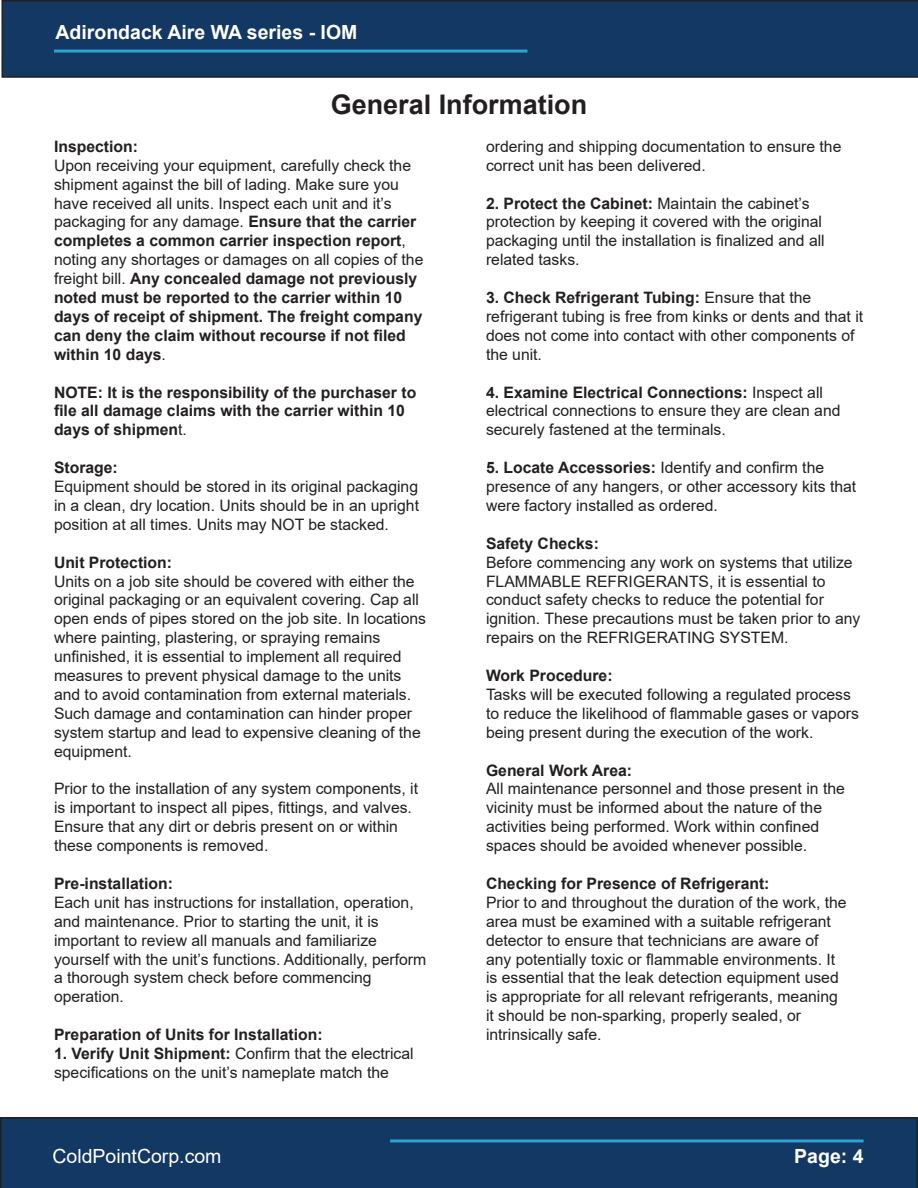
<style>
.page{position:relative;width:918px;height:1188px;background:#fff}
.page>*{position:absolute;margin:0;border:0;box-sizing:border-box;transform-origin:0 0}
.t1{font:700 27px "Arial";color:#231f20}
.t2{font:700 19.5px "Arial";color:#fff}
.t3{font:19.5px "Arial";color:#fff}
.t4{font:15.75px/18.9px "Arial";color:#231f20}
.t5{font:700 15.75px/18.9px "Arial";color:#231f20}
.s1{font-weight:700}
.s2{font-weight:400}
</style>
<div class="page">
<div style="left:0;top:1117px;width:918px;height:71px;background:#133863"></div>
<div style="left:2px;top:0;width:916px;height:78px;background:#133863"></div>
<hr style="left:54px;top:50px;width:473px;height:3px;background:#2ea2d3">
<hr style="left:390px;top:1139px;width:474px;height:3px;background:#2ea2d3">
<p class="t2" style="left:56px;top:19px;width:303px">Adirondack Aire WA series - IOM</p>
<p class="t1" style="left:331px;top:86px;width:258px">General Information</p>
<p class="t4" style="left:486px;top:137px;width:357px">ordering and shipping documentation to ensure the correct unit has been delivered.</p>
<p class="t4" style="left:486px;top:193px;width:340px"><span class="s1">2. Protect the Cabinet:</span> Maintain the cabinet’s protection by keeping it covered with the original packaging until the installation is finalized and all related tasks.</p>
<p class="t4" style="left:486px;top:288px;width:379px"><span class="s1">3. Check Refrigerant Tubing:</span> Ensure that the refrigerant tubing is free from kinks or dents and that it does not come into contact with other components of the unit.</p>
<p class="t4" style="left:486px;top:382px;width:356px"><span class="s1">4. Examine Electrical Connections:</span> Inspect all electrical connections to ensure they are clean and securely fastened at the terminals.</p>
<p class="t4" style="left:486px;top:458px;width:372px"><span class="s1">5. Locate Accessories:</span> Identify and confirm the presence of any hangers, or other accessory kits that were factory installed as ordered.</p>
<p class="t5" style="left:486px;top:534px;width:114px">Safety Checks:</p>
<p class="t4" style="left:486px;top:553px;width:376px">Before commencing any work on systems that utilize FLAMMABLE REFRIGERANTS, it is essential to conduct safety checks to reduce the potential for ignition. These precautions must be taken prior to any repairs on the REFRIGERATING SYSTEM.</p>
<p class="t5" style="left:486px;top:666px;width:128px">Work Procedure:</p>
<p class="t4" style="left:486px;top:685px;width:374px">Tasks will be executed following a regulated process to reduce the likelihood of flammable gases or vapors being present during the execution of the work.</p>
<p class="t5" style="left:486px;top:761px;width:148px">General Work Area:</p>
<p class="t4" style="left:486px;top:779px;width:360px">All maintenance personnel and those present in the vicinity must be informed about the nature of the activities being performed. Work within confined spaces should be avoided whenever possible.</p>
<p class="t5" style="left:486px;top:874px;width:285px">Checking for Presence of Refrigerant:</p>
<p class="t4" style="left:486px;top:893px;width:362px">Prior to and throughout the duration of the work, the area must be examined with a suitable refrigerant detector to ensure that technicians are aware of any potentially toxic or flammable environments. It is essential that the leak detection equipment used is appropriate for all relevant refrigerants, meaning it should be non-sparking, properly sealed, or intrinsically safe.</p>
<p class="t5" style="left:54px;top:137px;width:86px">Inspection:</p>
<p class="t5" style="left:54px;top:156px;width:371px"><span class="s2">Upon receiving your equipment, carefully check the shipment against the bill of lading. Make sure you have received all units. Inspect each unit and it’s packaging for any damage.</span> Ensure that the carrier completes a common carrier inspection report<span class="s2">, noting any shortages or damages on all copies of the freight bill.</span> Any concealed damage not previously noted must be reported to the carrier within 10 days of receipt of shipment. The freight company can deny the claim without recourse if not filed within 10 days<span class="s2">.</span></p>
<p class="t5" style="left:54px;top:383px;width:364px">NOTE: It is the responsibility of the purchaser to file all damage claims with the carrier within 10 days of shipmen<span class="s2">t.</span></p>
<p class="t5" style="left:54px;top:458px;width:65px">Storage:</p>
<p class="t4" style="left:54px;top:477px;width:367px;text-align:justify">Equipment should be stored in its original packaging in a clean, dry location. Units should be in an upright position at all times. Units may NOT be stacked.</p>
<p class="t5" style="left:54px;top:553px;width:120px">Unit Protection:</p>
<p class="t4" style="left:54px;top:571px;width:374px">Units on a job site should be covered with either the original packaging or an equivalent covering. Cap all open ends of pipes stored on the job site. In locations where painting, plastering, or spraying remains unfinished, it is essential to implement all required measures to prevent physical damage to the units and to avoid contamination from external materials.<br>Such damage and contamination can hinder proper system startup and lead to expensive cleaning of the equipment.</p>
<p class="t4" style="left:54px;top:779px;width:366px">Prior to the installation of any system components, it is important to inspect all pipes, fittings, and valves.<br>Ensure that any dirt or debris present on or within these components is removed.</p>
<p class="t5" style="left:54px;top:874px;width:121px">Pre-installation:</p>
<p class="t4" style="left:54px;top:893px;width:361px">Each unit has instructions for installation, operation, and maintenance. Prior to starting the unit, it is important to review all manuals and familiarize</p>
<p class="t4" style="left:54px;top:949px;width:374px">yourself with the unit’s functions. Additionally, perform a thorough system check before commencing operation.</p>
<p class="t5" style="left:54px;top:1025px;width:270px">Preparation of Units for Installation:</p>
<p class="t4" style="left:54px;top:1044px;width:361px"><span class="s1">1. Verify Unit Shipment:</span> Confirm that the electrical specifications on the unit’s nameplate match the</p>
<p class="t3" style="left:52px;top:1142px;width:171px">ColdPointCorp.com</p>
<p class="t2" style="left:794px;top:1142px;width:71px">Page: 4</p>
</div>
